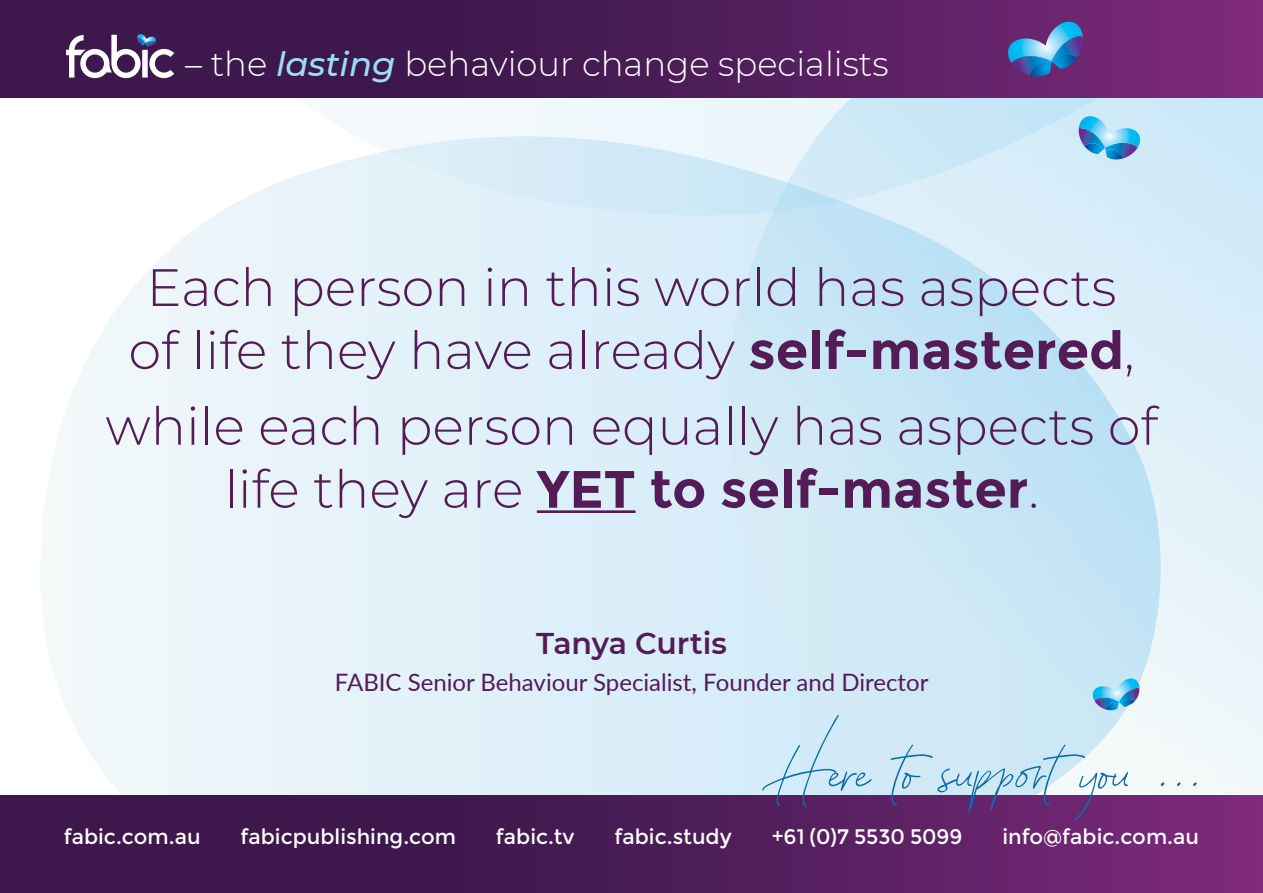
<style>
.page{position:relative;width:1263px;height:893px;background:#fff}
.page>*{position:absolute;margin:0;border:0;box-sizing:border-box;transform-origin:0 0}
.t1{font:123.15px "August Stories Script";color:#0a6bad}
.t2{font:300 52.5px/63px "Montserrat";color:#541c57;text-align:center}
.t3{font:300 33.9px "Montserrat";color:#fff}
.t4{font:600 30px "Montserrat";color:#541c57}
.t5{font:24px "Lato";color:#541c57}
.t6{font:21px "Montserrat";color:#fff}
.s1{font-weight:500;font-style:italic;color:#9ddcf9}
.s2{font-weight:700}
</style>
<div class="page">
<img style="left:385px;top:136px;width:403px;height:79px">
<img style="left:788px;top:98px;width:461px;height:103px">
<img style="left:773px;top:183px;width:68px;height:29px">
<div style="left:0;top:795px;width:1263px;height:98px;background:linear-gradient(to right,#2f1442,#732775)"></div>
<div style="left:0;top:0;width:1263px;height:98px;background:linear-gradient(to right,#2f1442,#732775)"></div>
<svg style="left:66px;top:34px;width:108px;height:44px"></svg>
<img style="left:1078px;top:128px;width:1px;height:14px">
<img style="left:1106px;top:154px;width:17px;height:6px">
<svg style="left:1079px;top:116px;width:62px;height:38px;background:#72bbe4"></svg>
<img style="left:1011px;top:73px;width:72px;height:2px">
<img style="left:1029px;top:73px;width:22px;height:4px">
<svg style="left:1007px;top:22px;width:76px;height:51px;background:#5073b1"></svg>
<img style="left:1139px;top:688px;width:1px;height:21px">
<svg style="left:1092px;top:678px;width:47px;height:33px;background:#78bde4"></svg>
<hr style="left:537px;top:510px;width:98px;height:3px;background:#541c57">
<p class="t3" style="left:185px;top:41px;width:705px">– the <span class="s1">lasting</span> behaviour change specialists</p>
<p class="t2" style="left:128px;top:254px;width:1007px">Each person in this world has aspects of life they have already <span class="s2">self-mastered</span>,</p>
<p class="t2" style="left:105px;top:393px;width:1054px">while each person equally has aspects of life they are <span class="s2">YET to self-master</span>.</p>
<p class="t4" style="left:536px;top:622px;width:192px">Tanya Curtis</p>
<p class="t5" style="left:335px;top:665px;width:595px">FABIC Senior Behaviour Specialist, Founder and Director</p>
<h1 class="t1" style="left:759px;top:683px;width:441px">Here to support you ...</h1>
<p class="t6" style="left:64px;top:824px;width:138px">fabic.com.au</p>
<p class="t6" style="left:240px;top:824px;width:217px">fabicpublishing.com</p>
<p class="t6" style="left:496px;top:824px;width:80px">fabic.tv</p>
<p class="t6" style="left:614px;top:824px;width:119px">fabic.study</p>
<p class="t6" style="left:772px;top:824px;width:192px">+61 (0)7 5530 5099</p>
<p class="t6" style="left:1002px;top:824px;width:198px">info@fabic.com.au</p>
</div>
